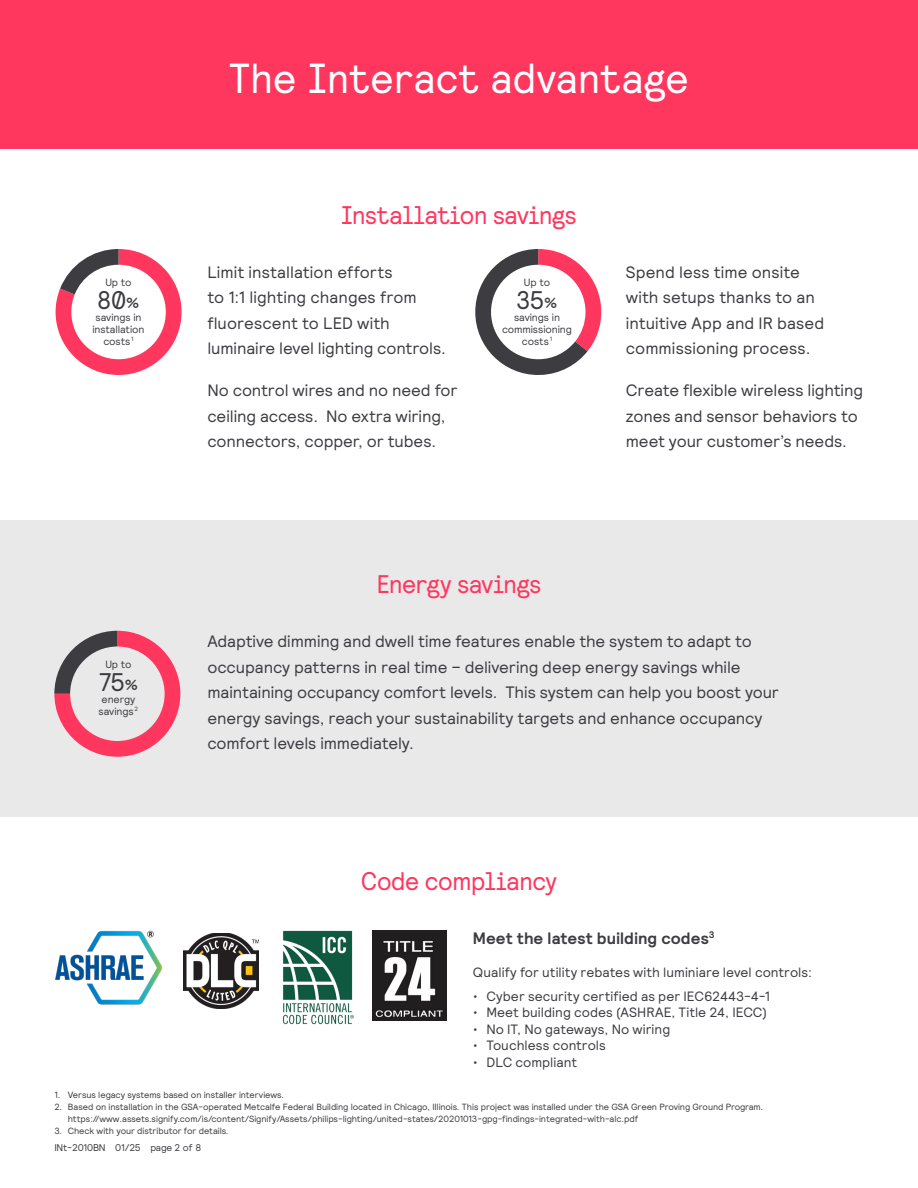
<style>
.page{position:relative;width:918px;height:1188px;background:#fff}
.page>*{position:absolute;margin:0;border:0;box-sizing:border-box;transform-origin:0 0}
.t1{font:42px "Signify Relative Faux";letter-spacing:.01em;color:#fff}
.t2{font:25.5px "Signify Relative Faux";letter-spacing:-.01em;color:#ff375f}
.t3{font:25.5px "Signify Relative Faux";color:#3c3c41}
.t4{font:16.5px/25.5px "Signify Relative";letter-spacing:-.005em;color:#3c3c41}
.t5{font:700 16.5px "Signify Relative";letter-spacing:.005em;color:#3c3c41}
.t6{font:13.5px "Signify Relative";letter-spacing:.005em;color:#3c3c41}
.t7{font:10.5px/12px "Signify Relative";letter-spacing:-.005em;color:#3c3c41;text-align:center}
.t8{font:9.75px "Signify Relative";letter-spacing:-.02em;color:#3c3c41}
.t9{font:9px/12px "Signify Relative";letter-spacing:-.01em;color:#3c3c41}
.s1{font-family:"Signify Relative";font-weight:700;font-size:14.85px}
</style>
<div class="page">
<div style="left:0;top:520px;width:918px;height:297px;background:#e9e9ea"></div>
<svg style="left:56px;top:249px;width:126px;height:126px"></svg>
<svg style="left:54px;top:631px;width:126px;height:126px"></svg>
<svg style="left:475px;top:249px;width:126px;height:126px"></svg>
<div style="left:0;top:0;width:918px;height:148px;background:#ff375f"></div>
<img style="left:55px;top:930px;width:107px;height:75px">
<img style="left:184px;top:933px;width:75px;height:75px">
<img style="left:282px;top:930px;width:72px;height:95px">
<img style="left:373px;top:931px;width:74px;height:90px">
<p class="t7" style="left:105px;top:276px;width:28px">Up to</p>
<h2 class="t3" style="left:98px;top:283px;width:43px">80<span class="s1">%</span></h2>
<p class="t7" style="left:92px;top:311px;width:54px">savings in installation costs<sup>1</sup></p>
<p class="t7" style="left:105px;top:658px;width:28px">Up to</p>
<h2 class="t3" style="left:99px;top:665px;width:40px">75<span class="s1">%</span></h2>
<p class="t7" style="left:99px;top:693px;width:41px;text-align:left">energy savings<sup>2</sup></p>
<h1 class="t1" style="left:229px;top:51px;width:461px">The Interact advantage</h1>
<h2 class="t2" style="left:341px;top:198px;width:237px">Installation savings</h2>
<p class="t4" style="left:207px;top:258px;width:240px">Limit installation efforts<br>to 1:1 lighting changes from fluorescent to LED with luminaire level lighting controls.</p>
<p class="t4" style="left:207px;top:377px;width:252px">No control wires and no need for ceiling access. No extra wiring, connectors, copper, or tubes.</p>
<p class="t7" style="left:524px;top:276px;width:28px">Up to</p>
<h2 class="t3" style="left:517px;top:283px;width:42px">35<span class="s1">%</span></h2>
<p class="t7" style="left:502px;top:311px;width:71px">savings in commissioning costs<sup>1</sup></p>
<h2 class="t2" style="left:377px;top:568px;width:166px">Energy savings</h2>
<p class="t4" style="left:626px;top:258px;width:200px">Spend less time onsite with setups thanks to an intuitive App and IR based commissioning process.</p>
<p class="t4" style="left:626px;top:377px;width:239px">Create flexible wireless lighting zones and sensor behaviors to meet your customer’s needs.</p>
<p class="t4" style="left:207px;top:628px;width:573px">Adaptive dimming and dwell time features enable the system to adapt to occupancy patterns in real time – delivering deep energy savings while maintaining occupancy comfort levels. This system can help you boost your energy savings, reach your sustainability targets and enhance occupancy comfort levels immediately.</p>
<h2 class="t2" style="left:361px;top:864px;width:198px">Code compliancy</h2>
<p class="t5" style="left:473px;top:927px;width:243px">Meet the latest building codes<sup>3</sup></p>
<p class="t6" style="left:473px;top:963px;width:341px">Qualify for utility rebates with luminiare level controls:</p>
<p class="t6" style="left:473px;top:987px;width:299px">• Cyber security certified as per IEC62443-4-1</p>
<p class="t6" style="left:473px;top:1004px;width:296px">• Meet building codes (ASHRAE, Title 24, IECC)</p>
<p class="t6" style="left:473px;top:1020px;width:199px">• No IT, No gateways, No wiring</p>
<p class="t6" style="left:473px;top:1037px;width:135px">• Touchless controls</p>
<p class="t6" style="left:473px;top:1053px;width:106px">• DLC compliant</p>
<p class="t9" style="left:54px;top:1089px;width:231px">1. Versus legacy systems based on installer interviews.</p>
<p class="t9" style="left:68px;top:1101px;width:697px;text-indent:-14px">2. Based on installation in the GSA-operated Metcalfe Federal Building located in Chicago, Illinois. This project was installed under the GSA Green Proving Ground Program. https://www.assets.signify.com/is/content/Signify/Assets/philips-lighting/united-states/20201013-gpg-findings-integrated-with-alc.pdf</p>
<p class="t9" style="left:54px;top:1125px;width:176px">3. Check with your distributor for details.</p>
<p class="t8" style="left:54px;top:1141px;width:148px">INt-2010BN 01/25 page 2 of 8</p>
</div>
